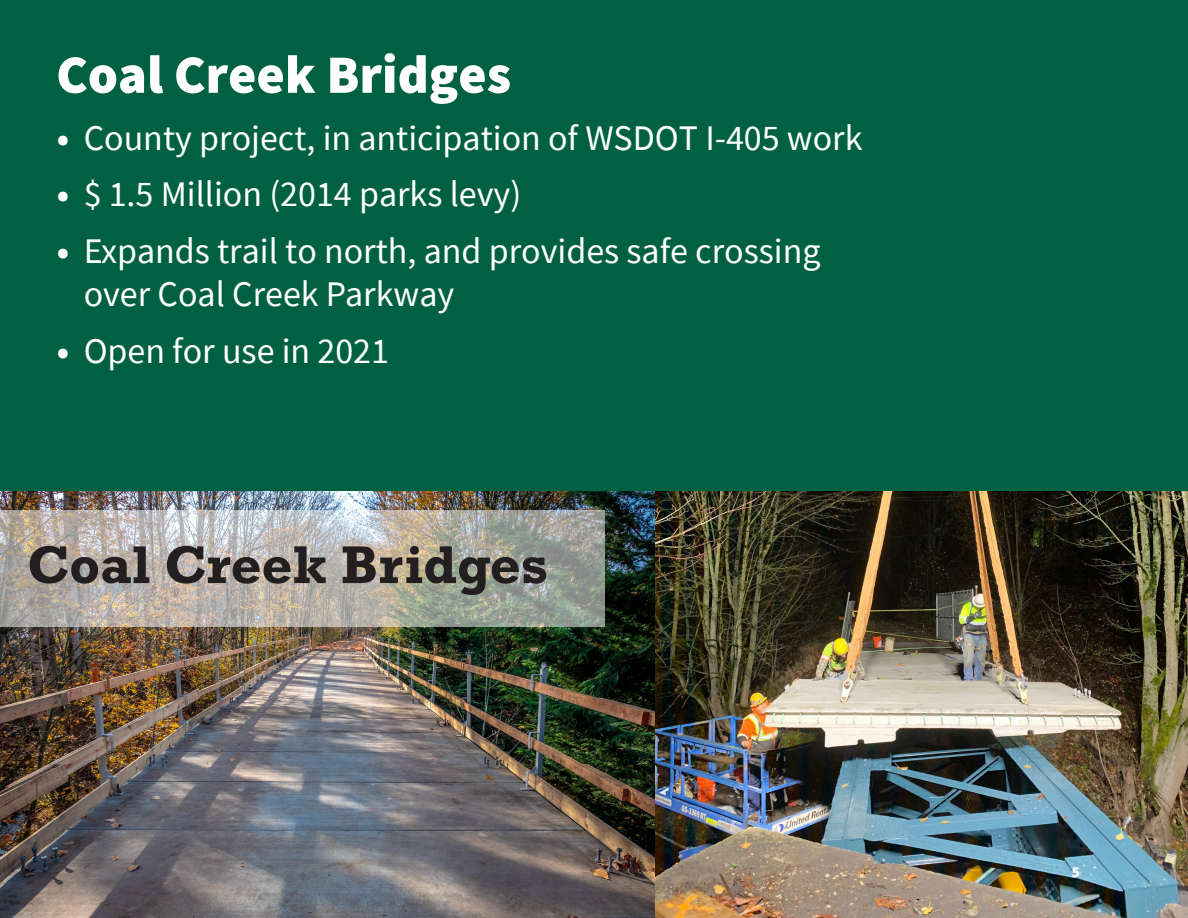
<style>
.page{position:relative;width:1188px;height:918px;background:#006142}
.page>*{position:absolute;margin:0;border:0;box-sizing:border-box;transform-origin:0 0}
.t1{font:900 54px "Source Sans Pro";color:#fff}
.t2{font:700 54px "Rockwell";color:#231f20}
.t3{font:36px/42.8px "Source Sans Pro";color:#fff}
.t4{font:900 15px "Source Sans Pro";color:#fff}
.s1{font-weight:700}
</style>
<div class="page">
<img style="left:0;top:491px;width:1188px;height:427px">
<svg style="left:0;top:511px;width:605px;height:116px;background:#b4b1a8"></svg>
<p class="t1" style="left:56px;top:38px;width:457px">Coal Creek Bridges</p>
<p class="t3" style="left:57px;top:116px;width:807px"><span class="s1">•</span> County project, in anticipation of WSDOT I-405 work</p>
<p class="t3" style="left:57px;top:173px;width:466px"><span class="s1">•</span> $ 1.5 Million (2014 parks levy)</p>
<p class="t3" style="left:84px;top:230px;width:738px;text-indent:-27px"><span class="s1">•</span> Expands trail to north, and provides safe crossing over Coal Creek Parkway</p>
<p class="t3" style="left:57px;top:329px;width:334px"><span class="s1">•</span> Open for use in 2021</p>
<p class="t2" style="left:27px;top:532px;width:523px">Coal Creek Bridges</p>
<p class="t4" style="left:1072px;top:861px;width:10px">5</p>
</div>
